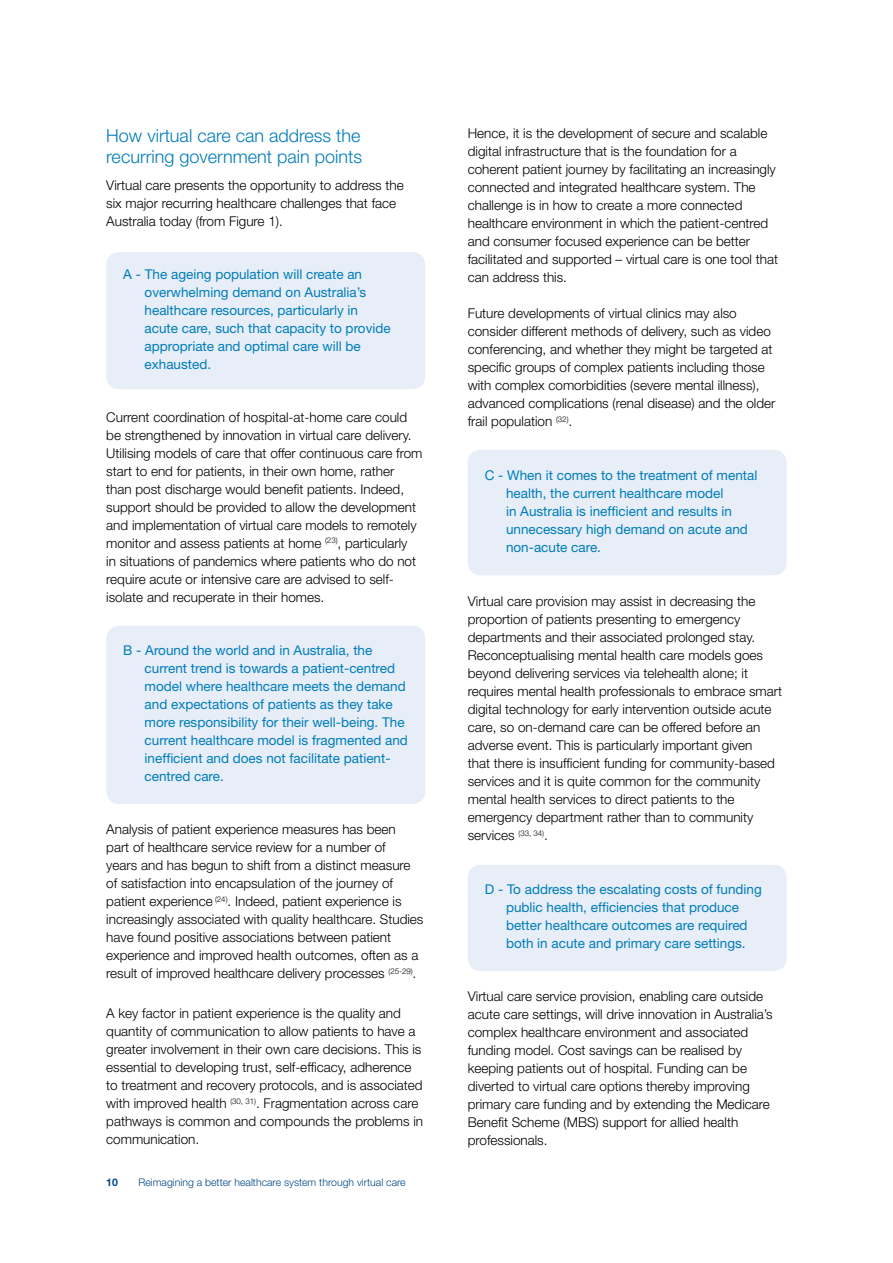
<style>
.page{position:relative;width:893px;height:1263px;background:#fff}
.page>*{position:absolute;margin:0;border:0;box-sizing:border-box;transform-origin:0 0}
.t1{font:300 18px/21.6px "Helvetica Neue";color:#007cba}
.t2{font:300 13.5px/18px "Helvetica Neue";color:#000}
.t3{font:13.5px/18px "Helvetica Neue";color:#007cba}
.t4{font:300 10.5px "Helvetica Neue";color:#004987}
.t5{font:700 10.5px "Helvetica Neue";color:#004987}
</style>
<div class="page">
<div style="left:106px;top:626px;width:319px;height:178px;background:#e7eef8;border-radius:13px"></div>
<div style="left:106px;top:252px;width:319px;height:137px;background:#e7eef8;border-radius:13px"></div>
<div style="left:468px;top:865px;width:319px;height:106px;background:#e7eef8;border-radius:13px"></div>
<div style="left:468px;top:450px;width:319px;height:125px;background:#e7eef8;border-radius:13px"></div>
<h1 class="t1" style="left:106px;top:124px;width:257px">How virtual care can address the recurring government pain points</h1>
<p class="t2" style="left:106px;top:176px;width:299px">Virtual care presents the opportunity to address the six major recurring healthcare challenges that face<br>Australia today (from Figure 1).</p>
<p class="t3" style="left:145px;top:265px;width:248px;text-indent:-21px">A - The ageing population will create an overwhelming demand on Australia’s healthcare resources, particularly in acute care, such that capacity to provide appropriate and optimal care will be exhausted.</p>
<p class="t2" style="left:106px;top:408px;width:318px">Current coordination of hospital-at-home care could be strengthened by innovation in virtual care delivery.<br>Utilising models of care that offer continuous care from start to end for patients, in their own home, rather than post discharge would benefit patients. Indeed, support should be provided to allow the development and implementation of virtual care models to remotely monitor and assess patients at home <sup>(23)</sup>, particularly<br>in situations of pandemics where patients who do not require acute or intensive care are advised to self&shy;isolate and recuperate in their homes.</p>
<p class="t3" style="left:145px;top:641px;width:265px;text-indent:-21px">B - Around the world and in Australia, the current trend is towards a patient-centred model where healthcare meets the demand and expectations of patients as they take more responsibility for their well-being. The current healthcare model is fragmented and inefficient and does not facilitate patient&shy;centred care.</p>
<p class="t2" style="left:106px;top:820px;width:319px">Analysis of patient experience measures has been<br>part of healthcare service review for a number of<br>years and has begun to shift from a distinct measure of satisfaction into encapsulation of the journey of patient experience <sup>(24)</sup>. Indeed, patient experience is increasingly associated with quality healthcare. Studies have found positive associations between patient experience and improved health outcomes, often as a result of improved healthcare delivery processes <sup>(25-29)</sup>.</p>
<p class="t2" style="left:106px;top:1004px;width:318px">A key factor in patient experience is the quality and quantity of communication to allow patients to have a greater involvement in their own care decisions. This is essential to developing trust, self-efficacy, adherence to treatment and recovery protocols, and is associated with improved health <sup>(30,</sup> <sup>31)</sup>. Fragmentation across care pathways is common and compounds the problems in communication.</p>
<p class="t5" style="left:106px;top:1176px;width:13px">10</p>
<p class="t4" style="left:138px;top:1176px;width:269px">Reimagining a better healthcare system through virtual care</p>
<p class="t2" style="left:468px;top:124px;width:312px">Hence, it is the development of secure and scalable digital infrastructure that is the foundation for a coherent patient journey by facilitating an increasingly connected and integrated healthcare system. The challenge is in how to create a more connected healthcare environment in which the patient-centred and consumer focused experience can be better facilitated and supported – virtual care is one tool that can address this.</p>
<p class="t2" style="left:468px;top:304px;width:309px">Future developments of virtual clinics may also consider different methods of delivery, such as video conferencing, and whether they might be targeted at specific groups of complex patients including those with complex comorbidities (severe mental illness), advanced complications (renal disease) and the older frail population <sup>(32)</sup>.</p>
<p class="t3" style="left:506px;top:466px;width:253px;text-indent:-21px">C - When it comes to the treatment of mental health, the current healthcare model<br>in Australia is inefficient and results in unnecessary high demand on acute and non-acute care.</p>
<p class="t2" style="left:468px;top:592px;width:316px">Virtual care provision may assist in decreasing the proportion of patients presenting to emergency departments and their associated prolonged stay.<br>Reconceptualising mental health care models goes beyond delivering services via telehealth alone; it requires mental health professionals to embrace smart digital technology for early intervention outside acute care, so on-demand care can be offered before an adverse event. This is particularly important given<br>that there is insufficient funding for community-based services and it is quite common for the community mental health services to direct patients to the emergency department rather than to community services <sup>(33,</sup> <sup>34)</sup>.</p>
<p class="t3" style="left:485px;top:880px;width:279px;text-align:center">D - To address the escalating costs of funding public health, efficiencies that produce<br>better healthcare outcomes are required<br>both in acute and primary care settings.</p>
<p class="t2" style="left:468px;top:987px;width:306px">Virtual care service provision, enabling care outside acute care settings, will drive innovation in Australia’s complex healthcare environment and associated funding model. Cost savings can be realised by keeping patients out of hospital. Funding can be diverted to virtual care options thereby improving primary care funding and by extending the Medicare Benefit Scheme (MBS) support for allied health professionals.</p>
</div>
